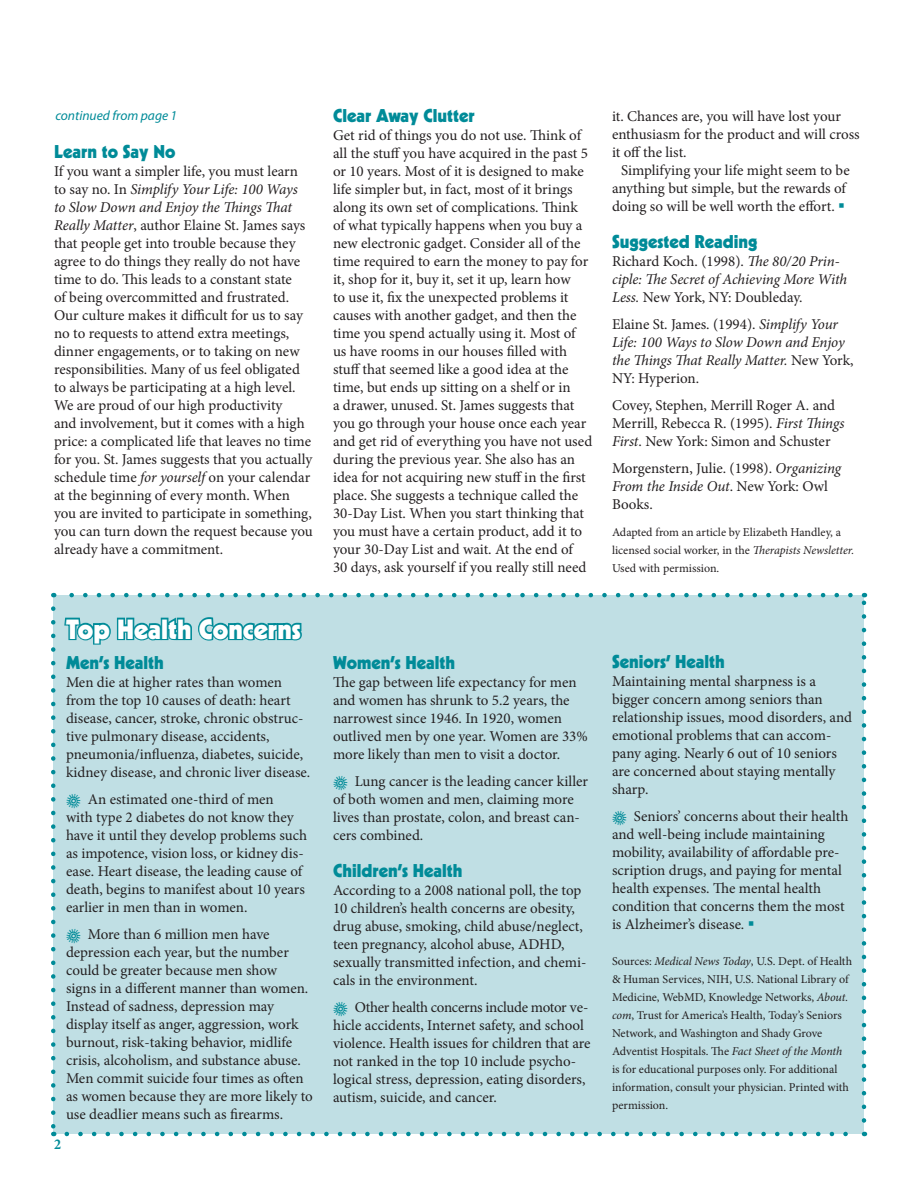
<style>
.page{position:relative;width:918px;height:1188px;background:#fff}
.page>*{position:absolute;margin:0;border:0;box-sizing:border-box;transform-origin:0 0}
.Headline{font:900 27px "Kabel LT Std";color:#fff}
.Subhead{font:900 18px "Kabel LT Std";color:#008b98}
.Body_text{font:15px/18px "Minion Pro";letter-spacing:-.005em;color:#231f20}
.Body_text-2{font:italic 15px/18px "Minion Pro";letter-spacing:-.01em;color:#231f20}
.indent_text{font:15px/18px "Minion Pro";color:#231f20}
.Headline-2{font:700 condensed 15px "Minion Pro";color:#008b98}
.continued_left{font:italic 13.5px "Myriad Pro";color:#008b98}
.Body_text-3{font:12px/18px "Minion Pro";color:#231f20}
.s1{font-style:italic}
.s2{color:#008b98}
.s3{font-style:normal}
</style>
<div class="page">
<div style="left:53px;top:595px;width:811px;height:539px;background:#c0dfe4"></div>
<svg style="left:67px;top:1132px;width:781px;height:4px"></svg>
<svg style="left:69px;top:593px;width:781px;height:4px"></svg>
<svg style="left:51px;top:609px;width:5px;height:527px"></svg>
<svg style="left:862px;top:593px;width:4px;height:528px"></svg>
<svg style="left:64px;top:617px;width:238px;height:28px"></svg>
<p class="continued_left" style="left:55px;top:108px;width:123px">continued from page 1</p>
<p class="Subhead" style="left:54px;top:140px;width:123px">Learn to Say No</p>
<p class="Body_text" style="left:54px;top:162px;width:260px">If you want a simpler life, you must learn to say no. In <span class="s1">Simplify Your Life: 100 Ways to Slow Down and Enjoy the Things That Really Matter</span>, author Elaine St. James says that people get into trouble because they agree to do things they really do not have time to do. This leads to a constant state<br>of being overcommitted and frustrated.<br>Our culture makes it difficult for us to say no to requests to attend extra meetings, dinner engagements, or to taking on new responsibilities. Many of us feel obligated to always be participating at a high level.<br>We are proud of our high productivity<br>and involvement, but it comes with a high price: a complicated life that leaves no time for you. St. James suggests that you actually schedule time <span class="s1">for yourself</span> on your calendar at the beginning of every month. When you are invited to participate in something, you can turn down the request because you already have a commitment.</p>
<p class="Headline" style="left:66px;top:612px;width:236px">Top Health Concerns</p>
<p class="Subhead" style="left:66px;top:652px;width:99px">Men’s Health</p>
<p class="Body_text" style="left:66px;top:674px;width:246px">Men die at higher rates than women from the top 10 causes of death: heart disease, cancer, stroke, chronic obstruc&shy;tive pulmonary disease, accidents, pneumonia/influenza, diabetes, suicide, kidney disease, and chronic liver disease.</p>
<p class="Body_text" style="left:66px;top:791px;width:243px"><span class="s2">•</span> An estimated one-third of men<br>with type 2 diabetes do not know they have it until they develop problems such as impotence, vision loss, or kidney dis&shy;ease. Heart disease, the leading cause of death, begins to manifest about 10 years earlier in men than in women.</p>
<p class="Body_text" style="left:66px;top:926px;width:248px"><span class="s2">•</span> More than 6 million men have depression each year, but the number could be greater because men show<br>signs in a different manner than women.<br>Instead of sadness, depression may display itself as anger, aggression, work burnout, risk-taking behavior, midlife crisis, alcoholism, and substance abuse.<br>Men commit suicide four times as often as women because they are more likely to use deadlier means such as firearms.</p>
<p class="Headline-2" style="left:54px;top:1134px;width:8px">2</p>
<p class="Subhead" style="left:333px;top:104px;width:143px">Clear Away Clutter</p>
<p class="Body_text" style="left:333px;top:126px;width:261px">Get rid of things you do not use. Think of all the stuff you have acquired in the past 5 or 10 years. Most of it is designed to make life simpler but, in fact, most of it brings along its own set of complications. Think of what typically happens when you buy a new electronic gadget. Consider all of the time required to earn the money to pay for it, shop for it, buy it, set it up, learn how<br>to use it, fix the unexpected problems it causes with another gadget, and then the time you spend actually using it. Most of us have rooms in our houses filled with stuff that seemed like a good idea at the time, but ends up sitting on a shelf or in<br>a drawer, unused. St. James suggests that you go through your house once each year and get rid of everything you have not used during the previous year. She also has an idea for not acquiring new stuff in the first place. She suggests a technique called the 30-Day List. When you start thinking that you must have a certain product, add it to your 30-Day List and wait. At the end of<br>30 days, ask yourself if you really still need</p>
<p class="Body_text" style="left:612px;top:107px;width:249px">it. Chances are, you will have lost your enthusiasm for the product and will cross it off the list.</p>
<p class="indent_text" style="left:612px;top:161px;width:239px;text-indent:9px">Simplifying your life might seem to be anything but simple, but the rewards of doing so will be well worth the effort. <span class="s2">▪</span></p>
<p class="Subhead" style="left:612px;top:230px;width:147px">Suggested Reading</p>
<p class="Body_text-2" style="left:612px;top:252px;width:237px"><span class="s3">Richard Koch. (1998).</span> The 80/20 Prin&shy;ciple: The Secret of Achieving More With<br>Less. <span class="s3">New York, NY: Doubleday.</span></p>
<p class="Body_text-2" style="left:612px;top:315px;width:243px"><span class="s3">Elaine St. James. (1994).</span> Simplify Your<br>Life: 100 Ways to Slow Down and Enjoy the Things That Really Matter. <span class="s3">New York,<br>NY: Hyperion.</span></p>
<p class="Body_text" style="left:612px;top:396px;width:234px">Covey, Stephen, Merrill Roger A. and<br>Merrill, Rebecca R. (1995). <span class="s1">First Things<br>First</span>. New York: Simon and Schuster</p>
<p class="Body_text" style="left:612px;top:459px;width:231px">Morgenstern, Julie. (1998). <span class="s1">Organizing<br>From the Inside Out</span>. New York: Owl<br>Books.</p>
<p class="Body_text-3" style="left:612px;top:523px;width:244px">Adapted from an article by Elizabeth Handley, a licensed social worker, in the <span class="s1">Therapists Newsletter.<br></span>Used with permission.</p>
<p class="Subhead" style="left:333px;top:651px;width:124px">Women’s Health</p>
<p class="Body_text" style="left:333px;top:673px;width:256px">The gap between life expectancy for men and women has shrunk to 5.2 years, the narrowest since 1946. In 1920, women outlived men by one year. Women are 33% more likely than men to visit a doctor.</p>
<p class="Body_text" style="left:333px;top:772px;width:257px"><span class="s2">•</span> Lung cancer is the leading cancer killer of both women and men, claiming more lives than prostate, colon, and breast can&shy;cers combined.</p>
<p class="Subhead" style="left:333px;top:859px;width:131px">Children’s Health</p>
<p class="Body_text" style="left:333px;top:881px;width:255px">According to a 2008 national poll, the top 10 children’s health concerns are obesity, drug abuse, smoking, child abuse/neglect, teen pregnancy, alcohol abuse, ADHD, sexually transmitted infection, and chemi&shy;cals in the environment.</p>
<p class="Body_text" style="left:333px;top:998px;width:259px"><span class="s2">•</span> Other health concerns include motor ve&shy;hicle accidents, Internet safety, and school violence. Health issues for children that are not ranked in the top 10 include psycho&shy;logical stress, depression, eating disorders, autism, suicide, and cancer.</p>
<p class="Subhead" style="left:612px;top:650px;width:114px">Seniors’ Health</p>
<p class="Body_text" style="left:612px;top:672px;width:242px">Maintaining mental sharpness is a bigger concern among seniors than relationship issues, mood disorders, and emotional problems that can accom&shy;pany aging. Nearly 6 out of 10 seniors are concerned about staying mentally sharp.</p>
<p class="Body_text" style="left:612px;top:807px;width:238px"><span class="s2">•</span> Seniors’ concerns about their health and well-being include maintaining mobility, availability of affordable pre&shy;scription drugs, and paying for mental health expenses. The mental health condition that concerns them the most is Alzheimer’s disease. <span class="s2">▪</span></p>
<p class="Body_text-3" style="left:612px;top:952px;width:242px">Sources: <span class="s1">Medical News Today</span>, U.S. Dept. of Health &amp; Human Services, NIH, U.S. National Library of Medicine, WebMD, Knowledge Networks, <span class="s1">About. com</span>, Trust for America’s Health, Today’s Seniors Network, and Washington and Shady Grove Adventist Hospitals. The <span class="s1">Fact Sheet of the Month </span>is for educational purposes only. For additional information, consult your physician. Printed with permission.</p>
</div>
